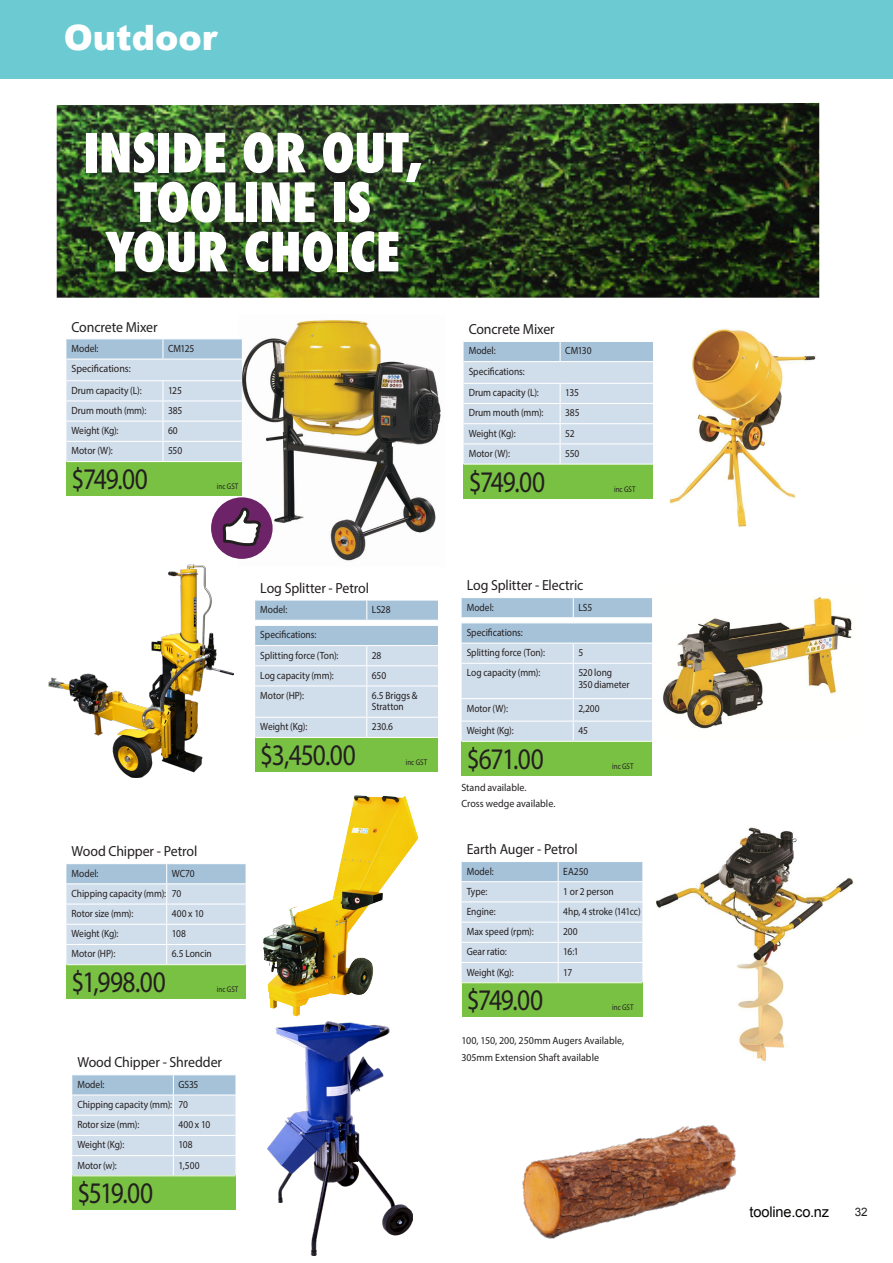
<style>
.page{position:relative;width:893px;height:1263px;background:#fff}
.page>*{position:absolute;margin:0;border:0;box-sizing:border-box;transform-origin:0 0}
.t1{font:800 condensed 52.5px/49.5px "Futura";letter-spacing:-.01em;color:#fff;text-align:center}
.t2{font:900 34.95px "Arial";color:#fff}
._4__Price{font:30px "Myriad Pro";letter-spacing:-.045em;color:#231f20;scale:.85 1}
._1__Product_Name{font:14.7px "Myriad Pro";letter-spacing:-.01em;color:#231f20;scale:.95 1}
.t3{font:14.7px "Arial";letter-spacing:-.01em;color:#040503}
.t4{font:11.7px "Arial";color:#231f20}
._3__Bodytext{font:10.5px/11.2px "Myriad Pro";letter-spacing:-.005em;color:#231f20;scale:.9 1}
._1__Product_Name-2{font:10.5px/16.2px "Myriad Pro";color:#231f20;scale:.95 1}
._3__Bodytext-2{font:10.5px "Myriad Pro";letter-spacing:-.005em;color:#231f20;scale:.95 1}
._4__Price-2{font:8.25px "Myriad Pro";color:#231f20;scale:.85 1}
</style>
<div class="page">
<img style="left:522px;top:1125px;width:215px;height:114px">
<img style="left:656px;top:827px;width:198px;height:235px">
<img style="left:669px;top:329px;width:147px;height:198px">
<img style="left:242px;top:320px;width:199px;height:241px">
<div style="left:66px;top:461px;width:176px;height:35px;background:#79c142"></div>
<svg style="left:66px;top:339px;width:176px;height:122px;background:#cbdae8"></svg>
<hr style="left:66px;top:461px;width:97px;height:1px;background:#fff">
<hr style="left:163px;top:461px;width:79px;height:1px;background:#fff">
<div style="left:464px;top:464px;width:189px;height:34px;background:#79c142"></div>
<svg style="left:464px;top:342px;width:189px;height:122px;background:#cbdae8"></svg>
<hr style="left:464px;top:464px;width:96px;height:1px;background:#fff">
<hr style="left:560px;top:464px;width:93px;height:1px;background:#fff">
<div style="left:255px;top:737px;width:183px;height:34px;background:#79c142"></div>
<svg style="left:255px;top:600px;width:183px;height:137px;background:#c8d8e7"></svg>
<hr style="left:255px;top:737px;width:112px;height:1px;background:#fff">
<hr style="left:367px;top:737px;width:71px;height:1px;background:#fff">
<div style="left:462px;top:741px;width:190px;height:34px;background:#79c142"></div>
<svg style="left:462px;top:598px;width:190px;height:143px;background:#c8d8e7"></svg>
<hr style="left:462px;top:741px;width:111px;height:1px;background:#fff">
<hr style="left:573px;top:741px;width:79px;height:1px;background:#fff">
<div style="left:66px;top:965px;width:180px;height:34px;background:#79c142"></div>
<svg style="left:66px;top:864px;width:180px;height:100px;background:#cbdae8"></svg>
<div style="left:72px;top:1176px;width:163px;height:34px;background:#79c142"></div>
<svg style="left:72px;top:1075px;width:163px;height:100px;background:#cad9e7"></svg>
<img style="left:263px;top:800px;width:91px;height:173px">
<img style="left:267px;top:1021px;width:145px;height:234px">
<img style="left:663px;top:596px;width:189px;height:133px">
<div style="left:211px;top:497px;width:62px;height:62px;background:#6d2367;border-radius:50%"></div>
<svg style="left:220px;top:505px;width:44px;height:52px"></svg>
<img style="left:48px;top:564px;width:185px;height:213px">
<div style="left:462px;top:983px;width:180px;height:34px;background:#79c142"></div>
<svg style="left:462px;top:862px;width:180px;height:120px;background:#cbdae8"></svg>
<div style="left:0;top:0;width:893px;height:79px;background:#6ccad3"></div>
<img style="left:57px;top:103px;width:762px;height:195px">
<p class="t2" style="left:64px;top:12px;width:155px">Outdoor</p>
<p class="t1" style="left:83px;top:129px;width:341px">INSIDE OR OUT,</p>
<p class="t1" style="left:105px;top:178px;width:296px">TOOLINE IS<br>YOUR CHOICE</p>
<p class="_1__Product_Name" style="left:72px;top:318px;width:92px">Concrete Mixer</p>
<p class="_3__Bodytext" style="left:72px;top:342px;width:32px">Model:</p>
<p class="_3__Bodytext" style="left:168px;top:342px;width:31px">CM125</p>
<p class="_3__Bodytext-2" style="left:72px;top:362px;width:64px">Specifications:</p>
<p class="_3__Bodytext" style="left:72px;top:384px;width:79px">Drum capacity (L):</p>
<p class="_3__Bodytext" style="left:168px;top:384px;width:17px">125</p>
<p class="_3__Bodytext" style="left:72px;top:405px;width:85px">Drum mouth (mm):</p>
<p class="_3__Bodytext" style="left:168px;top:405px;width:17px">385</p>
<p class="_3__Bodytext" style="left:72px;top:425px;width:54px">Weight (Kg):</p>
<p class="_3__Bodytext" style="left:168px;top:425px;width:12px">60</p>
<p class="_3__Bodytext" style="left:72px;top:445px;width:47px">Motor (W):</p>
<p class="_3__Bodytext" style="left:168px;top:445px;width:17px">550</p>
<p class="_4__Price" style="left:72px;top:461px;width:91px">$749.00</p>
<p class="_4__Price-2" style="left:217px;top:481px;width:27px">inc GST</p>
<p class="_1__Product_Name" style="left:260px;top:579px;width:116px">Log Splitter - Petrol</p>
<p class="_3__Bodytext" style="left:260px;top:604px;width:32px">Model:</p>
<p class="_3__Bodytext" style="left:372px;top:604px;width:22px">LS28</p>
<p class="_3__Bodytext" style="left:260px;top:629px;width:64px">Specifications:</p>
<p class="_3__Bodytext" style="left:260px;top:649px;width:88px">Splitting force (Ton):</p>
<p class="_3__Bodytext" style="left:372px;top:649px;width:12px">28</p>
<p class="_3__Bodytext" style="left:260px;top:669px;width:83px">Log capacity (mm):</p>
<p class="_3__Bodytext" style="left:372px;top:669px;width:17px">650</p>
<p class="_3__Bodytext" style="left:260px;top:690px;width:50px">Motor (HP):</p>
<p class="_3__Bodytext" style="left:372px;top:690px;width:52px">6.5 Briggs &amp;<br>Stratton</p>
<p class="_3__Bodytext" style="left:260px;top:721px;width:54px">Weight (Kg):</p>
<p class="_3__Bodytext" style="left:372px;top:721px;width:25px">230.6</p>
<p class="_4__Price" style="left:260px;top:736px;width:114px">$3,450.00</p>
<p class="_4__Price-2" style="left:406px;top:757px;width:27px">inc GST</p>
<p class="_1__Product_Name" style="left:72px;top:842px;width:134px">Wood Chipper - Petrol</p>
<p class="_3__Bodytext" style="left:72px;top:867px;width:32px">Model:</p>
<p class="_3__Bodytext" style="left:172px;top:867px;width:27px">WC70</p>
<p class="_3__Bodytext" style="left:72px;top:887px;width:107px">Chipping capacity (mm):</p>
<p class="_3__Bodytext" style="left:172px;top:887px;width:12px">70</p>
<p class="_3__Bodytext" style="left:72px;top:908px;width:70px">Rotor size (mm):</p>
<p class="_3__Bodytext" style="left:172px;top:908px;width:37px">400 x 10</p>
<p class="_3__Bodytext" style="left:72px;top:928px;width:54px">Weight (Kg):</p>
<p class="_3__Bodytext" style="left:172px;top:928px;width:17px">108</p>
<p class="_3__Bodytext" style="left:72px;top:948px;width:50px">Motor (HP):</p>
<p class="_3__Bodytext" style="left:172px;top:948px;width:46px">6.5 Loncin</p>
<p class="_4__Price" style="left:72px;top:964px;width:113px">$1,998.00</p>
<p class="_4__Price-2" style="left:217px;top:984px;width:27px">inc GST</p>
<p class="_1__Product_Name" style="left:77px;top:1053px;width:154px">Wood Chipper - Shredder</p>
<p class="_3__Bodytext" style="left:77px;top:1078px;width:32px">Model:</p>
<p class="_3__Bodytext" style="left:178px;top:1078px;width:24px">GS35</p>
<p class="_3__Bodytext" style="left:77px;top:1099px;width:107px">Chipping capacity (mm):</p>
<p class="_3__Bodytext" style="left:178px;top:1099px;width:12px">70</p>
<p class="_3__Bodytext" style="left:77px;top:1119px;width:70px">Rotor size (mm):</p>
<p class="_3__Bodytext" style="left:178px;top:1119px;width:37px">400 x 10</p>
<p class="_3__Bodytext" style="left:77px;top:1139px;width:54px">Weight (Kg):</p>
<p class="_3__Bodytext" style="left:178px;top:1139px;width:17px">108</p>
<p class="_3__Bodytext" style="left:77px;top:1159px;width:45px">Motor (w):</p>
<p class="_3__Bodytext" style="left:178px;top:1159px;width:25px">1,500</p>
<p class="_4__Price" style="left:77px;top:1175px;width:91px">$519.00</p>
<p class="_1__Product_Name" style="left:469px;top:320px;width:92px">Concrete Mixer</p>
<p class="_3__Bodytext" style="left:469px;top:345px;width:32px">Model:</p>
<p class="_3__Bodytext" style="left:565px;top:345px;width:31px">CM130</p>
<p class="_3__Bodytext" style="left:469px;top:365px;width:64px">Specifications:</p>
<p class="_3__Bodytext" style="left:469px;top:387px;width:79px">Drum capacity (L):</p>
<p class="_3__Bodytext" style="left:565px;top:387px;width:17px">135</p>
<p class="_3__Bodytext" style="left:469px;top:407px;width:85px">Drum mouth (mm):</p>
<p class="_3__Bodytext" style="left:565px;top:407px;width:17px">385</p>
<p class="_3__Bodytext" style="left:469px;top:427px;width:54px">Weight (Kg):</p>
<p class="_3__Bodytext" style="left:565px;top:427px;width:12px">52</p>
<p class="_3__Bodytext" style="left:469px;top:448px;width:47px">Motor (W):</p>
<p class="_3__Bodytext" style="left:565px;top:448px;width:17px">550</p>
<p class="_4__Price" style="left:469px;top:463px;width:91px">$749.00</p>
<p class="_4__Price-2" style="left:614px;top:484px;width:27px">inc GST</p>
<p class="_1__Product_Name" style="left:467px;top:576px;width:124px">Log Splitter - Electric</p>
<p class="_3__Bodytext" style="left:467px;top:601px;width:32px">Model:</p>
<p class="_3__Bodytext" style="left:578px;top:601px;width:17px">LS5</p>
<p class="_3__Bodytext" style="left:467px;top:626px;width:64px">Specifications:</p>
<p class="_3__Bodytext" style="left:467px;top:647px;width:88px">Splitting force (Ton):</p>
<p class="_3__Bodytext" style="left:578px;top:647px;width:7px">5</p>
<p class="_3__Bodytext" style="left:467px;top:667px;width:83px">Log capacity (mm):</p>
<p class="_3__Bodytext" style="left:578px;top:667px;width:59px">520 long<br>350 diameter</p>
<p class="_3__Bodytext" style="left:467px;top:702px;width:47px">Motor (W):</p>
<p class="_3__Bodytext" style="left:578px;top:702px;width:25px">2,200</p>
<p class="_3__Bodytext" style="left:467px;top:725px;width:54px">Weight (Kg):</p>
<p class="_3__Bodytext" style="left:578px;top:725px;width:12px">45</p>
<p class="_4__Price" style="left:467px;top:740px;width:92px">$671.00</p>
<p class="_4__Price-2" style="left:612px;top:761px;width:27px">inc GST</p>
<p class="_1__Product_Name-2" style="left:461px;top:779px;width:100px">Stand available.<br>Cross wedge available.</p>
<p class="_1__Product_Name" style="left:467px;top:840px;width:118px">Earth Auger - Petrol</p>
<p class="_3__Bodytext" style="left:467px;top:865px;width:32px">Model:</p>
<p class="_3__Bodytext" style="left:563px;top:865px;width:29px">EA250</p>
<p class="_3__Bodytext" style="left:467px;top:885px;width:24px">Type:</p>
<p class="_3__Bodytext" style="left:563px;top:885px;width:58px">1 or 2 person</p>
<p class="_3__Bodytext" style="left:467px;top:905px;width:34px">Engine:</p>
<p class="_3__Bodytext" style="left:563px;top:905px;width:88px">4hp, 4 stroke (141cc)</p>
<p class="_3__Bodytext" style="left:467px;top:926px;width:76px">Max speed (rpm):</p>
<p class="_3__Bodytext" style="left:563px;top:926px;width:18px">200</p>
<p class="_3__Bodytext" style="left:467px;top:946px;width:46px">Gear ratio:</p>
<p class="_3__Bodytext" style="left:563px;top:946px;width:19px">16:1</p>
<p class="_3__Bodytext" style="left:467px;top:966px;width:54px">Weight (Kg):</p>
<p class="_3__Bodytext" style="left:563px;top:966px;width:11px">17</p>
<p class="_4__Price" style="left:467px;top:982px;width:91px">$749.00</p>
<p class="_4__Price-2" style="left:612px;top:1002px;width:27px">inc GST</p>
<p class="_1__Product_Name-2" style="left:461px;top:1032px;width:173px">100, 150, 200, 250mm Augers Available,<br>305mm Extension Shaft available</p>
<h3 class="t3" style="left:750px;top:1202px;width:81px">tooline.co.nz</h3>
<p class="t4" style="left:855px;top:1204px;width:14px">32</p>
</div>
